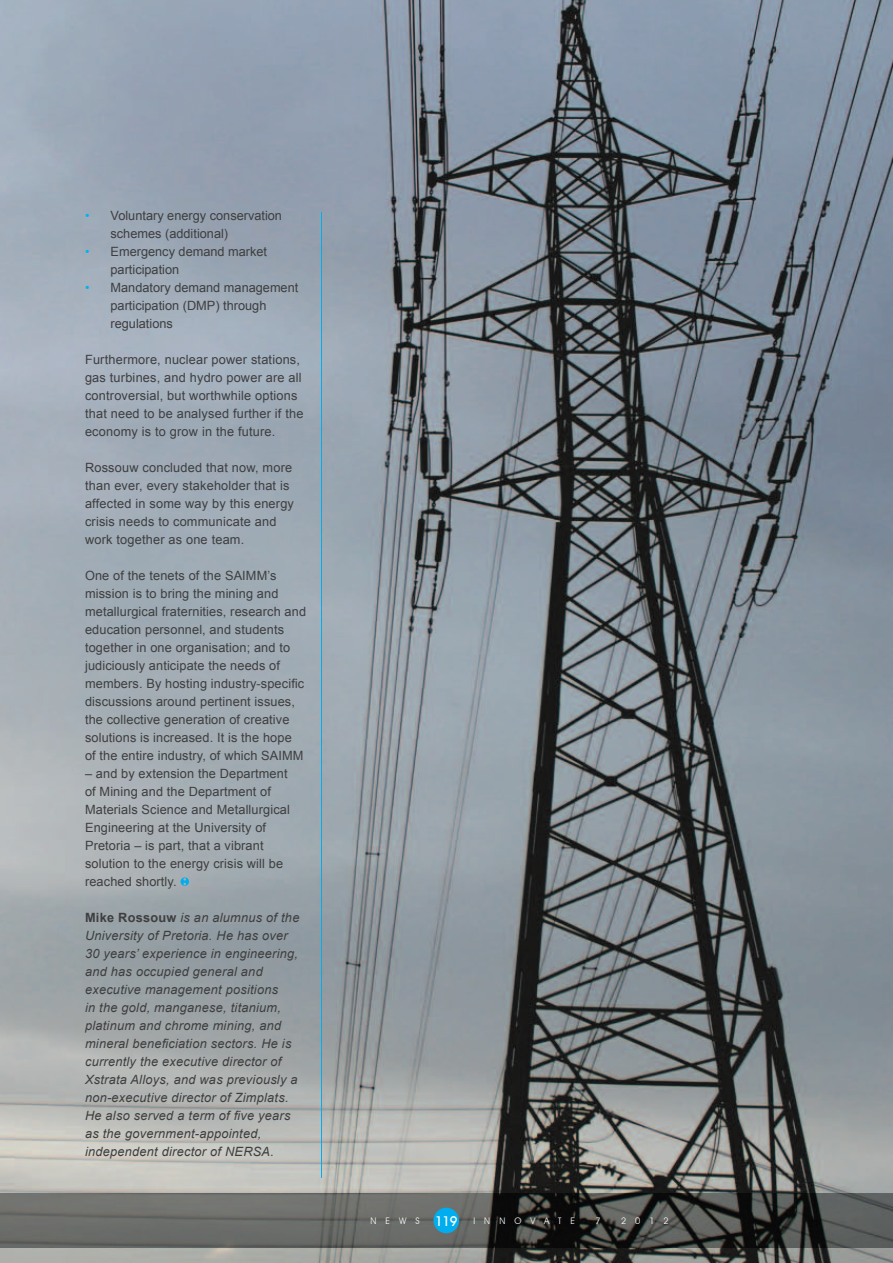
<style>
.page{position:relative;width:893px;height:1263px;background:#fff}
.page>*{position:absolute;margin:0;border:0;box-sizing:border-box;transform-origin:0 0}
.t1{font:12.75px/18px "Arial";letter-spacing:.01em;color:#3e3e3f}
.t2{font:italic 12.75px/18px "Arial";letter-spacing:.02em;color:#3e3e3f}
.t3{font:9px "Avant Garde IT Cby BT";letter-spacing:1em;color:#fff}
.s1{color:#00b3ef}
.s2{font-weight:700;font-style:normal}
.s3{font-weight:500;font-size:13.5px}
</style>
<div class="page">
<img style="left:0;top:0;width:893px;height:1263px">
<svg style="left:181px;top:877px;width:8px;height:9px"></svg>
<hr style="left:321px;top:213px;width:1px;height:965px;background:#00aeef">
<img style="left:0;top:1194px;width:893px;height:54px">
<div style="left:433px;top:1208px;width:26px;height:25px;background:#00aeef;border-radius:50%"></div>
<p class="t1" style="left:111px;top:206px;width:173px;text-indent:-26px"><span class="s1">•</span> Voluntary energy conservation schemes (additional)</p>
<p class="t1" style="left:111px;top:242px;width:158px;text-indent:-26px"><span class="s1">•</span> Emergency demand market participation</p>
<p class="t1" style="left:111px;top:278px;width:189px;text-indent:-26px"><span class="s1">•</span> Mandatory demand management participation (DMP) through regulations</p>
<p class="t1" style="left:85px;top:350px;width:220px">Furthermore, nuclear power stations, gas turbines, and hydro power are all controversial, but worthwhile options that need to be analysed further if the economy is to grow in the future.</p>
<p class="t1" style="left:85px;top:458px;width:210px">Rossouw concluded that now, more than ever, every stakeholder that is affected in some way by this energy crisis needs to communicate and work together as one team.</p>
<p class="t1" style="left:85px;top:566px;width:223px">One of the tenets of the SAIMM’s mission is to bring the mining and metallurgical fraternities, research and education personnel, and students together in one organisation; and to judiciously anticipate the needs of members. By hosting industry-specific discussions around pertinent issues, the collective generation of creative solutions is increased. It is the hope<br>of the entire industry, of which SAIMM</p>
<p class="t1" style="left:85px;top:765px;width:206px">– and by extension the Department of Mining and the Department of<br>Materials Science and Metallurgical<br>Engineering at the University of<br>Pretoria – is part, that a vibrant solution to the energy crisis will be reached shortly.</p>
<p class="t2" style="left:85px;top:908px;width:216px"><span class="s2">Mike Rossouw</span> is an alumnus of the University of Pretoria. He has over 30 years’ experience in engineering, and has occupied general and executive management positions<br>in the gold, manganese, titanium, platinum and chrome mining, and mineral beneficiation sectors. He is currently the executive director of Xstrata Alloys, and was previously a non-executive director of Zimplats.<br>He also served a term of five years as the government-appointed, independent director of NERSA.</p>
<p class="t3" style="left:370px;top:1215px;width:206px">NEWS <span class="s3">119</span> INNOVATE</p>
<p class="t3" style="left:596px;top:1215px;width:7px">7</p>
<p class="t3" style="left:621px;top:1215px;width:49px">2012</p>
</div>
